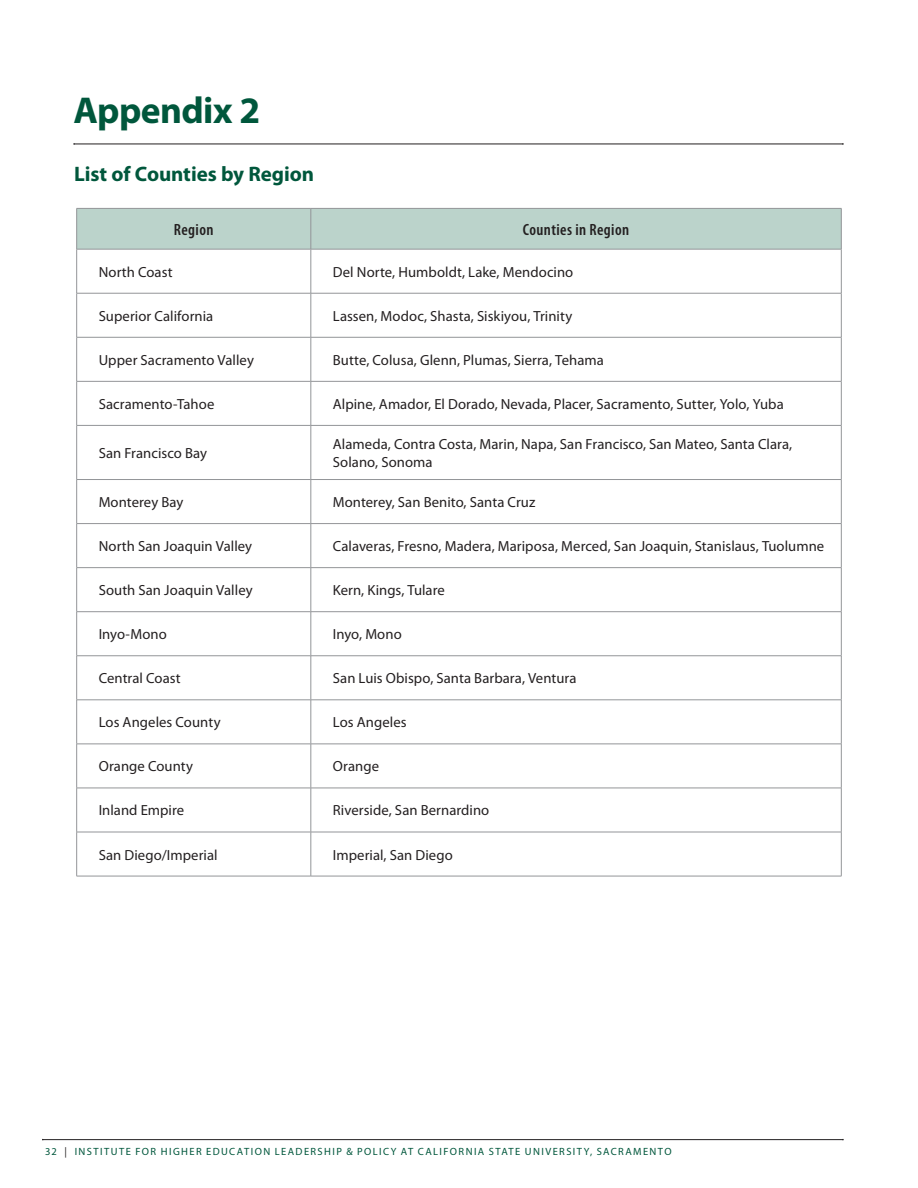
<style>
.page{position:relative;width:918px;height:1188px;background:#fff}
.page>*{position:absolute;margin:0;border:0;box-sizing:border-box;transform-origin:0 0}
.t1{font:700 37.5px "Myriad Pro";letter-spacing:-.015em;color:#00573c}
.t2{font:700 21px "Myriad Pro";letter-spacing:-.005em;color:#00573c}
.t3{font:600 condensed 16.35px "Myriad Pro";letter-spacing:.025em;color:#231f20}
.t4{font:14.7px/18px "Myriad Pro";color:#231f20}
.t5{font:10.5px "Myriad Pro";letter-spacing:.14em;color:#00573c}
.s1{color:#231f20}
</style>
<div class="page">
<hr style="left:43px;top:1139px;width:800px;height:1px;background:#231f20">
<hr style="left:74px;top:144px;width:769px;height:1px;background:#231f20">
<div style="left:77px;top:209px;width:764px;height:40px;background:#bbd3cb"></div>
<svg style="left:77px;top:250px;width:764px;height:626px"></svg>
<hr style="left:76px;top:208px;width:235px;height:1px;background:#939598">
<hr style="left:76px;top:209px;width:1px;height:40px;background:#939598">
<hr style="left:311px;top:208px;width:531px;height:1px;background:#939598">
<hr style="left:311px;top:209px;width:1px;height:40px;background:#939598">
<hr style="left:841px;top:209px;width:1px;height:40px;background:#939598">
<hr style="left:76px;top:249px;width:235px;height:1px;background:#939598">
<hr style="left:76px;top:249px;width:1px;height:44px;background:#939598">
<hr style="left:311px;top:249px;width:531px;height:1px;background:#939598">
<hr style="left:311px;top:249px;width:1px;height:44px;background:#939598">
<hr style="left:841px;top:249px;width:1px;height:44px;background:#939598">
<hr style="left:76px;top:293px;width:235px;height:1px;background:#939598">
<hr style="left:76px;top:293px;width:1px;height:44px;background:#939598">
<hr style="left:311px;top:293px;width:531px;height:1px;background:#939598">
<hr style="left:311px;top:293px;width:1px;height:44px;background:#939598">
<hr style="left:841px;top:293px;width:1px;height:44px;background:#939598">
<hr style="left:76px;top:337px;width:235px;height:1px;background:#939598">
<hr style="left:76px;top:337px;width:1px;height:44px;background:#939598">
<hr style="left:311px;top:337px;width:531px;height:1px;background:#939598">
<hr style="left:311px;top:337px;width:1px;height:44px;background:#939598">
<hr style="left:841px;top:337px;width:1px;height:44px;background:#939598">
<hr style="left:76px;top:381px;width:235px;height:1px;background:#939598">
<hr style="left:76px;top:382px;width:1px;height:43px;background:#939598">
<hr style="left:311px;top:381px;width:531px;height:1px;background:#939598">
<hr style="left:311px;top:382px;width:1px;height:43px;background:#939598">
<hr style="left:841px;top:382px;width:1px;height:43px;background:#939598">
<hr style="left:76px;top:425px;width:235px;height:1px;background:#939598">
<hr style="left:76px;top:426px;width:1px;height:53px;background:#939598">
<hr style="left:311px;top:425px;width:531px;height:1px;background:#939598">
<hr style="left:311px;top:426px;width:1px;height:53px;background:#939598">
<hr style="left:841px;top:426px;width:1px;height:53px;background:#939598">
<hr style="left:76px;top:479px;width:235px;height:1px;background:#939598">
<hr style="left:76px;top:480px;width:1px;height:43px;background:#939598">
<hr style="left:311px;top:479px;width:531px;height:1px;background:#939598">
<hr style="left:311px;top:480px;width:1px;height:43px;background:#939598">
<hr style="left:841px;top:480px;width:1px;height:43px;background:#939598">
<hr style="left:76px;top:523px;width:235px;height:1px;background:#939598">
<hr style="left:76px;top:524px;width:1px;height:43px;background:#939598">
<hr style="left:311px;top:523px;width:531px;height:1px;background:#939598">
<hr style="left:311px;top:524px;width:1px;height:43px;background:#939598">
<hr style="left:841px;top:524px;width:1px;height:43px;background:#939598">
<hr style="left:76px;top:567px;width:235px;height:1px;background:#939598">
<hr style="left:76px;top:568px;width:1px;height:43px;background:#939598">
<hr style="left:311px;top:567px;width:531px;height:1px;background:#939598">
<hr style="left:311px;top:568px;width:1px;height:43px;background:#939598">
<hr style="left:841px;top:568px;width:1px;height:43px;background:#939598">
<hr style="left:76px;top:611px;width:235px;height:1px;background:#939598">
<hr style="left:76px;top:612px;width:1px;height:44px;background:#939598">
<hr style="left:311px;top:611px;width:531px;height:1px;background:#939598">
<hr style="left:311px;top:612px;width:1px;height:44px;background:#939598">
<hr style="left:841px;top:612px;width:1px;height:44px;background:#939598">
<hr style="left:76px;top:656px;width:235px;height:1px;background:#939598">
<hr style="left:76px;top:656px;width:1px;height:44px;background:#939598">
<hr style="left:311px;top:656px;width:531px;height:1px;background:#939598">
<hr style="left:311px;top:656px;width:1px;height:44px;background:#939598">
<hr style="left:841px;top:656px;width:1px;height:44px;background:#939598">
<hr style="left:76px;top:700px;width:235px;height:1px;background:#939598">
<hr style="left:76px;top:700px;width:1px;height:44px;background:#939598">
<hr style="left:311px;top:700px;width:531px;height:1px;background:#939598">
<hr style="left:311px;top:700px;width:1px;height:44px;background:#939598">
<hr style="left:841px;top:700px;width:1px;height:44px;background:#939598">
<hr style="left:76px;top:744px;width:235px;height:1px;background:#939598">
<hr style="left:76px;top:744px;width:1px;height:44px;background:#939598">
<hr style="left:311px;top:744px;width:531px;height:1px;background:#939598">
<hr style="left:311px;top:744px;width:1px;height:44px;background:#939598">
<hr style="left:841px;top:744px;width:1px;height:44px;background:#939598">
<hr style="left:76px;top:788px;width:235px;height:1px;background:#939598">
<hr style="left:76px;top:788px;width:1px;height:44px;background:#939598">
<hr style="left:311px;top:788px;width:531px;height:1px;background:#939598">
<hr style="left:311px;top:788px;width:1px;height:44px;background:#939598">
<hr style="left:841px;top:788px;width:1px;height:44px;background:#939598">
<hr style="left:76px;top:832px;width:235px;height:1px;background:#939598">
<hr style="left:76px;top:832px;width:1px;height:44px;background:#939598">
<hr style="left:311px;top:832px;width:531px;height:1px;background:#939598">
<hr style="left:311px;top:832px;width:1px;height:44px;background:#939598">
<hr style="left:841px;top:832px;width:1px;height:44px;background:#939598">
<hr style="left:76px;top:876px;width:235px;height:1px;background:#939598">
<hr style="left:311px;top:876px;width:531px;height:1px;background:#939598">
<h1 class="t1" style="left:74px;top:86px;width:188px">Appendix 2</h1>
<h2 class="t2" style="left:74px;top:160px;width:241px">List of Counties by Region</h2>
<p class="t3" style="left:174px;top:219px;width:41px">Region</p>
<p class="t3" style="left:523px;top:219px;width:108px">Counties in Region</p>
<p class="t4" style="left:99px;top:263px;width:75px">North Coast</p>
<p class="t4" style="left:333px;top:263px;width:242px">Del Norte, Humboldt, Lake, Mendocino</p>
<p class="t4" style="left:99px;top:307px;width:116px">Superior California</p>
<p class="t4" style="left:333px;top:307px;width:241px">Lassen, Modoc, Shasta, Siskiyou, Trinity</p>
<p class="t4" style="left:99px;top:351px;width:157px">Upper Sacramento Valley</p>
<p class="t4" style="left:333px;top:351px;width:273px">Butte, Colusa, Glenn, Plumas, Sierra, Tehama</p>
<p class="t4" style="left:99px;top:395px;width:117px">Sacramento-Tahoe</p>
<p class="t4" style="left:333px;top:395px;width:452px">Alpine, Amador, El Dorado, Nevada, Placer, Sacramento, Sutter, Yolo, Yuba</p>
<p class="t4" style="left:99px;top:444px;width:110px">San Francisco Bay</p>
<p class="t4" style="left:333px;top:435px;width:461px">Alameda, Contra Costa, Marin, Napa, San Francisco, San Mateo, Santa Clara,<br>Solano, Sonoma</p>
<p class="t4" style="left:99px;top:493px;width:86px">Monterey Bay</p>
<p class="t4" style="left:333px;top:493px;width:204px">Monterey, San Benito, Santa Cruz</p>
<p class="t4" style="left:99px;top:537px;width:155px">North San Joaquin Valley</p>
<p class="t4" style="left:333px;top:537px;width:493px">Calaveras, Fresno, Madera, Mariposa, Merced, San Joaquin, Stanislaus, Tuolumne</p>
<p class="t4" style="left:99px;top:581px;width:155px">South San Joaquin Valley</p>
<p class="t4" style="left:333px;top:581px;width:114px">Kern, Kings, Tulare</p>
<p class="t4" style="left:99px;top:625px;width:70px">Inyo-Mono</p>
<p class="t4" style="left:333px;top:625px;width:70px">Inyo, Mono</p>
<p class="t4" style="left:99px;top:669px;width:83px">Central Coast</p>
<p class="t4" style="left:333px;top:669px;width:245px">San Luis Obispo, Santa Barbara, Ventura</p>
<p class="t4" style="left:99px;top:713px;width:123px">Los Angeles County</p>
<p class="t4" style="left:333px;top:713px;width:75px">Los Angeles</p>
<p class="t4" style="left:99px;top:757px;width:96px">Orange County</p>
<p class="t4" style="left:333px;top:757px;width:48px">Orange</p>
<p class="t4" style="left:99px;top:801px;width:87px">Inland Empire</p>
<p class="t4" style="left:333px;top:801px;width:158px">Riverside, San Bernardino</p>
<p class="t4" style="left:99px;top:845px;width:120px">San Diego/Imperial</p>
<p class="t4" style="left:333px;top:845px;width:121px">Imperial, San Diego</p>
<p class="t5" style="left:45px;top:1145px;width:37px">32 <span class="s1">|</span> institute</p>
<p class="t5" style="left:136px;top:1145px;width:79px">for higher educati</p>
<p class="t5" style="left:255px;top:1145px;width:28px">on leade</p>
<p class="t5" style="left:311px;top:1145px;width:14px">rship</p>
<p class="t5" style="left:346px;top:1145px;width:79px">&amp; polic y at calif</p>
<p class="t5" style="left:450px;top:1145px;width:23px">ornia</p>
<p class="t5" style="left:489px;top:1145px;width:8px">state</p>
<p class="t5" style="left:525px;top:1145px;width:7px">uni</p>
<p class="t5" style="left:545px;top:1145px;width:59px">versit y, sac</p>
<p class="t5" style="left:618px;top:1145px;width:16px">rament</p>
<p class="t5" style="left:664px;top:1145px;width:9px">o</p>
</div>
